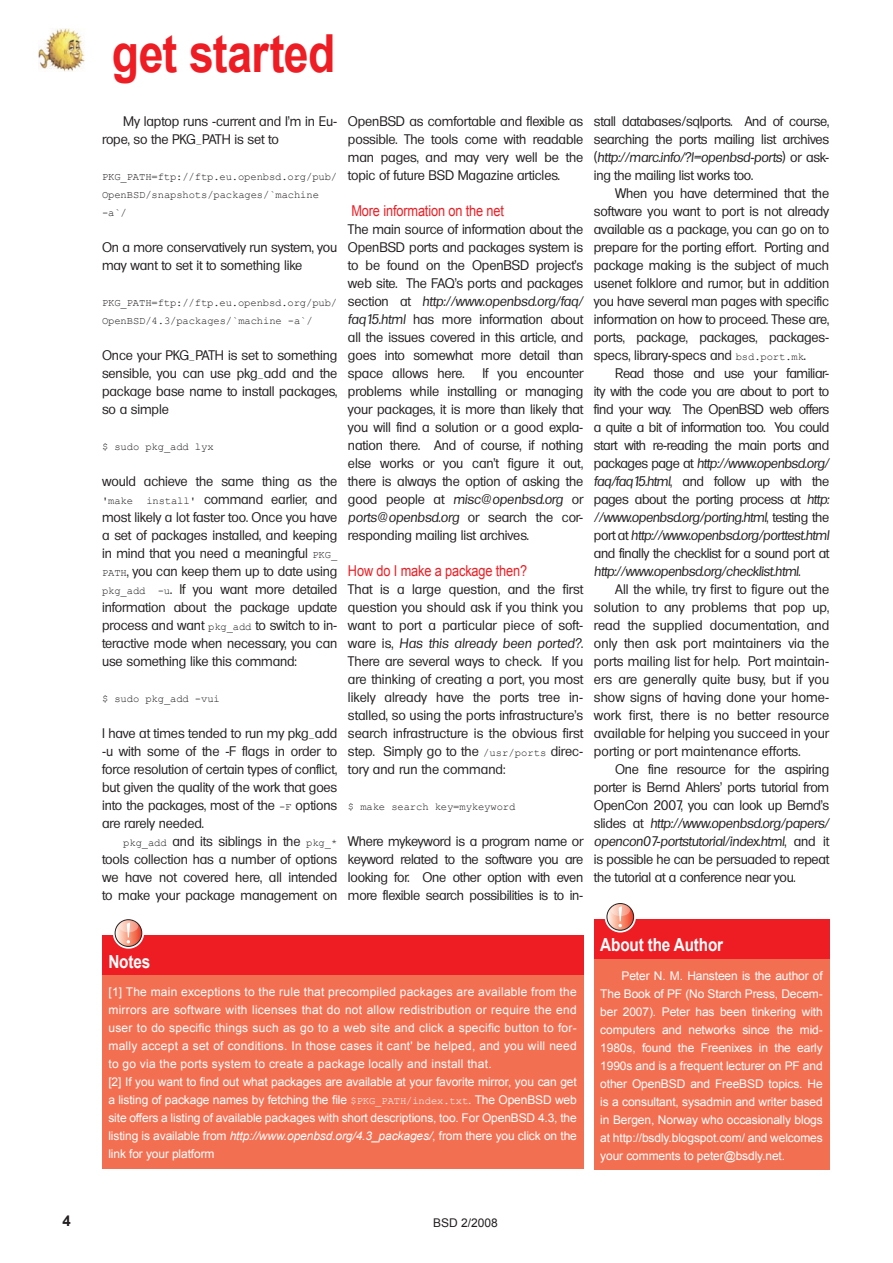
<style>
.page{position:relative;width:893px;height:1263px;background:#fff}
.page>*{position:absolute;margin:0;border:0;box-sizing:border-box;transform-origin:0 0}
.DZIAL{font:700 52.5px "Arial";letter-spacing:-.015em;color:#ee1d23;scale:.85 1}
.RAMKA_SUBHEAD1{font:700 18px "Arial";letter-spacing:-.01em;color:#fff;scale:.85 1}
.SUBHEAD2{font:15px "Arial";letter-spacing:-.01em;color:#ee1d23;scale:.85 1}
.t1{font:700 15px "Arial";color:#231f20}
.BODY_TEXT{font:13.5px/18px "Formula Serial CE";letter-spacing:-.01em;color:#231f20;text-align:justify}
.BODY1{font:13.5px/18px "Formula Serial CE";letter-spacing:-.01em;color:#231f20;text-align:justify}
.BODY1_WS{font:13.5px/18px "Formula Serial CE";letter-spacing:-.01em;color:#231f20;text-align:justify}
.RAMKA_BODY1{font:12px/18px "Arial";letter-spacing:.005em;color:#fff;text-align:justify}
.RAMKA_BODY_TEXT{font:12px/18px "Arial";letter-spacing:-.01em;color:#fff;text-align:justify}
.t2{font:12px "Arial";color:#231f20}
.BODY_CODE_WS{font:10.5px/18px "Courier New";letter-spacing:-.01em;color:#231f20}
.BODY1_WS-2{font:10.5px "Courier New";color:#231f20}
.s1{font-family:"Courier New";font-size:10.5px}
.s2{font-style:italic}
</style>
<div class="page">
<img style="left:38px;top:28px;width:47px;height:43px">
<div style="left:594px;top:958px;width:235px;height:212px;background:#f36f51"></div>
<div style="left:594px;top:919px;width:235px;height:40px;background:#ee1d23"></div>
<svg style="left:605px;top:901px;width:31px;height:31px"></svg>
<svg style="left:607px;top:903px;width:27px;height:27px"></svg>
<div style="left:607px;top:903px;width:27px;height:27px;border:1px solid #231f20;border-radius:50%"></div>
<svg style="left:618px;top:916px;width:4px;height:11px"></svg>
<svg style="left:611px;top:904px;width:19px;height:12px"></svg>
<div style="left:102px;top:974px;width:481px;height:195px;background:#f36f51"></div>
<div style="left:102px;top:935px;width:481px;height:40px;background:#ee1d23"></div>
<svg style="left:113px;top:917px;width:31px;height:32px"></svg>
<svg style="left:115px;top:920px;width:27px;height:26px"></svg>
<div style="left:115px;top:919px;width:27px;height:27px;border:1px solid #231f20;border-radius:50%"></div>
<svg style="left:127px;top:932px;width:3px;height:11px"></svg>
<svg style="left:119px;top:920px;width:19px;height:12px"></svg>
<p class="DZIAL" style="left:112px;top:19px;width:264px">get started</p>
<p class="BODY_TEXT" style="left:102px;top:111px;width:237px;text-indent:21px">My laptop runs -current and I'm in Eu&shy;rope, so the PKG_PATH is set to</p>
<p class="BODY_CODE_WS" style="left:102px;top:167px;width:237px">PKG_PATH=ftp://ftp.eu.openbsd.org/pub/<br>OpenBSD/snapshots/packages/`machine -a`/</p>
<p class="BODY1_WS" style="left:102px;top:237px;width:237px">On a more conservatively run system, you may want to set it to something like</p>
<p class="BODY_CODE_WS" style="left:102px;top:293px;width:237px">PKG_PATH=ftp://ftp.eu.openbsd.org/pub/<br>OpenBSD/4.3/packages/`machine -a`/</p>
<p class="BODY1_WS" style="left:102px;top:345px;width:237px">Once your PKG_PATH is set to something sensible, you can use pkg_add and the package base name to install packages, so a simple</p>
<p class="BODY_CODE_WS" style="left:102px;top:437px;width:113px">$ sudo pkg_add lyx</p>
<p class="BODY1_WS" style="left:102px;top:471px;width:237px">would achieve the same thing as the</p>
<p class="BODY1_WS-2" style="left:102px;top:494px;width:33px">'make</p>
<p class="BODY1_WS" style="left:102px;top:489px;width:237px;text-indent:44px"><span class="s1">install'</span> command earlier, and most likely a lot faster too. Once you have a set of packages installed, and keeping in mind that you need a meaningful <span class="s1">PKG_ PATH</span>, you can keep them up to date using <span class="s1">pkg_add -u</span>. If you want more detailed information about the package update process and want <span class="s1">pkg_add</span> to switch to in&shy;teractive mode when necessary, you can use something like this command:</p>
<p class="BODY_CODE_WS" style="left:102px;top:689px;width:119px">$ sudo pkg_add -vui</p>
<p class="BODY1_WS" style="left:102px;top:723px;width:237px">I have at times tended to run my pkg_add -u with some of the -F flags in order to force resolution of certain types of conflict, but given the quality of the work that goes into the packages, most of the <span class="s1">-F</span> options are rarely needed.</p>
<p class="BODY_TEXT" style="left:102px;top:831px;width:237px;text-indent:21px"><span class="s1">pkg_add</span> and its siblings in the <span class="s1">pkg_* </span>tools collection has a number of options we have not covered here, all intended to make your package management on</p>
<p class="BODY_TEXT" style="left:348px;top:111px;width:237px">OpenBSD as comfortable and flexible as possible. The tools come with readable man pages, and may very well be the topic of future BSD Magazine articles.</p>
<p class="SUBHEAD2" style="left:351px;top:201px;width:181px">More information on the net</p>
<p class="BODY1" style="left:348px;top:219px;width:237px">The main source of information about the OpenBSD ports and packages system is to be found on the OpenBSD project’s web site. The FAQ’s ports and packages section at <span class="s2">http://www.openbsd.org/faq/ faq15.html</span> has more information about all the issues covered in this article, and goes into somewhat more detail than space allows here.</p>
<p class="BODY1" style="left:348px;top:363px;width:237px;text-indent:134px">If you encounter problems while installing or managing your packages, it is more than likely that you will find a solution or a good expla&shy;nation there. And of course, if nothing else works or you can’t figure it out, there is always the option of asking the good people at <span class="s2">misc@openbsd.org</span> or <span class="s2">ports@openbsd.org</span> or search the cor&shy;responding mailing list archives.</p>
<p class="SUBHEAD2" style="left:348px;top:561px;width:212px">How do I make a package then?</p>
<p class="BODY1" style="left:348px;top:579px;width:237px">That is a large question, and the first question you should ask if you think you want to port a particular piece of soft&shy;ware is, <span class="s2">Has this already been ported?</span>.<br>There are several ways to check. If you are thinking of creating a port, you most likely already have the ports tree in&shy;stalled, so using the ports infrastructure’s search infrastructure is the obvious first step. Simply go to the <span class="s1">/usr/ports</span> direc&shy;tory and run the command:</p>
<p class="BODY_CODE_WS" style="left:348px;top:797px;width:169px">$ make search key=mykeyword</p>
<p class="BODY1" style="left:348px;top:831px;width:237px">Where mykeyword is a program name or keyword related to the software you are looking for. One other option with even more flexible search possibilities is to in-</p>
<p class="BODY1" style="left:594px;top:111px;width:237px">stall databases/sqlports. And of course, searching the ports mailing list archives (<span class="s2">http://marc.info/?l=openbsd-ports</span>) or ask&shy;ing the mailing list works too.</p>
<p class="BODY_TEXT" style="left:594px;top:183px;width:237px;text-indent:21px">When you have determined that the software you want to port is not already available as a package, you can go on to prepare for the porting effort. Porting and package making is the subject of much usenet folklore and rumor, but in addition you have several man pages with specific information on how to proceed. These are, ports, package, packages, packages&shy;specs, library-specs and <span class="s1">bsd.port.mk</span>.</p>
<p class="BODY_TEXT" style="left:594px;top:363px;width:237px;text-indent:21px">Read those and use your familiar&shy;ity with the code you are about to port to find your way. The OpenBSD web offers a quite a bit of information too. You could start with re-reading the main ports and packages page at <span class="s2">http://www.openbsd.org/ faq/faq15.html</span>, and follow up with the pages about the porting process at <span class="s2">http: //www.openbsd.org/porting.html</span>, testing the port at <span class="s2">http://www.openbsd.org/porttest.html </span>and finally the checklist for a sound port at <span class="s2">http://www.openbsd.org/checklist.html</span>.</p>
<p class="BODY_TEXT" style="left:594px;top:579px;width:237px;text-indent:21px">All the while, try first to figure out the solution to any problems that pop up, read the supplied documentation, and only then ask port maintainers via the ports mailing list for help. Port maintain&shy;ers are generally quite busy, but if you show signs of having done your home&shy;work first, there is no better resource available for helping you succeed in your porting or port maintenance efforts.</p>
<p class="BODY_TEXT" style="left:594px;top:759px;width:237px;text-indent:21px">One fine resource for the aspiring porter is Bernd Ahlers’ ports tutorial from OpenCon 2007, you can look up Bernd’s slides at <span class="s2">http://www.openbsd.org/papers/ opencon07-portstutorial/index.html</span>, and it is possible he can be persuaded to repeat the tutorial at a conference near you.</p>
<p class="RAMKA_SUBHEAD1" style="left:108px;top:949px;width:51px">Notes</p>
<p class="RAMKA_BODY1" style="left:108px;top:983px;width:470px">[1] The main exceptions to the rule that precompiled packages are available from the mirrors are software with licenses that do not allow redistribution or require the end user to do specific things such as go to a web site and click a specific button to for&shy;mally accept a set of conditions. In those cases it cant' be helped, and you will need to go via the ports system to create a package locally and install that.</p>
<p class="RAMKA_BODY1" style="left:108px;top:1073px;width:470px">[2] If you want to find out what packages are available at your favorite mirror, you can get a listing of package names by fetching the file <span class="s1">$PKG_PATH/index.txt</span>. The OpenBSD web site offers a listing of available packages with short descriptions, too. For OpenBSD 4.3, the listing is available from <span class="s2">http://www.openbsd.org/4.3_packages/</span>, from there you click on the link for your platform</p>
<p class="RAMKA_SUBHEAD1" style="left:600px;top:933px;width:146px">About the Author</p>
<p class="RAMKA_BODY_TEXT" style="left:600px;top:967px;width:224px;text-indent:21px">Peter N. M. Hansteen is the author of The Book of PF (No Starch Press, Decem&shy;ber 2007). Peter has been tinkering with computers and networks since the mid-1980s, found the Freenixes in the early 1990s and is a frequent lecturer on PF and other OpenBSD and FreeBSD topics. He is a consultant, sysadmin and writer based in Bergen, Norway who occasionally blogs at http://bsdly.blogspot.com/ and welcomes your comments to peter@bsdly.net.</p>
<p class="t1" style="left:62px;top:1211px;width:10px">4</p>
<p class="t2" style="left:433px;top:1214px;width:66px">BSD 2/2008</p>
</div>
